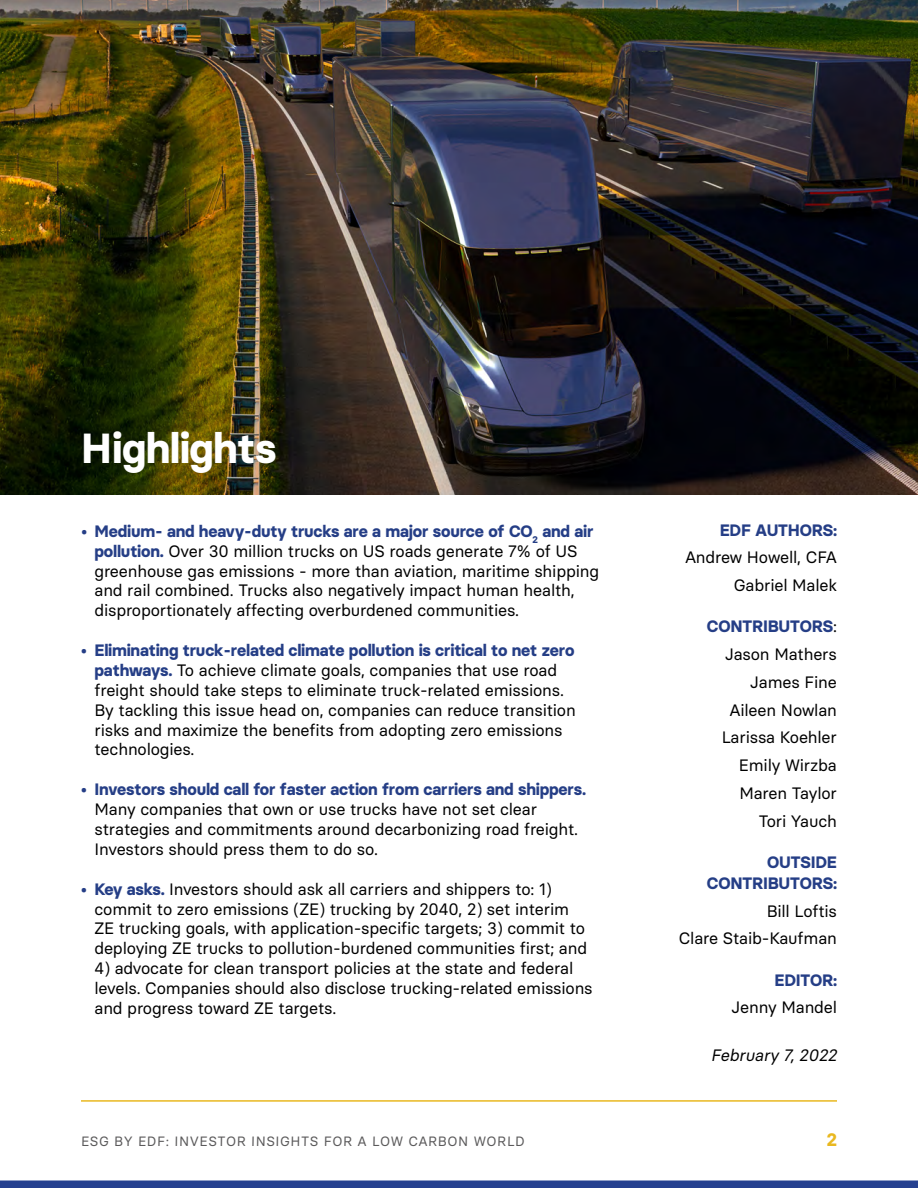
<style>
.page{position:relative;width:918px;height:1188px;background:#fff}
.page>*{position:absolute;margin:0;border:0;box-sizing:border-box;transform-origin:0 0}
.t1{font:700 42px "Basier Circle";letter-spacing:-.01em;color:#fff}
.t2{font:700 18px "Basier Circle";color:#e9b820}
.t3{font:16.5px/19.8px "Basier Circle";letter-spacing:-.01em;color:#000}
.t4{font:700 16.5px/21px "Basier Circle";letter-spacing:-.01em;color:#253e86;text-align:right}
.t5{font:italic 16.5px "Basier Circle";color:#000}
.t6{font:13.5px "Basier Circle";color:#5b5a5b}
.s1{font-weight:700;color:#253e86}
</style>
<div class="page">
<div style="left:0;top:1180px;width:918px;height:8px;background:#25408f"></div>
<hr style="left:81px;top:1100px;width:756px;height:2px;background:#e9b820">
<img style="left:0;top:0;width:918px;height:495px">
<h1 class="t1" style="left:81px;top:422px;width:197px">Highlights</h1>
<p class="t3" style="left:94px;top:521px;width:506px;text-indent:-13px"><span class="s1">• Medium- and heavy-duty trucks are a major source of CO</span><sub>2</sub> <span class="s1">and air pollution.</span> Over 30 million trucks on US roads generate 7% of US greenhouse gas emissions - more than aviation, maritime shipping and rail combined. Trucks also negatively impact human health, disproportionately affecting overburdened communities.</p>
<p class="t3" style="left:94px;top:640px;width:483px;text-indent:-13px"><span class="s1">• Eliminating truck-related climate pollution is critical to net zero pathways.</span> To achieve climate goals, companies that use road freight should take steps to eliminate truck-related emissions.<br>By tackling this issue head on, companies can reduce transition risks and maximize the benefits from adopting zero emissions technologies.</p>
<p class="t4" style="left:81px;top:779px;width:507px">• Investors should call for faster action from carriers and shippers.</p>
<p class="t3" style="left:94px;top:799px;width:485px">Many companies that own or use trucks have not set clear strategies and commitments around decarbonizing road freight.<br>Investors should press them to do so.</p>
<p class="t3" style="left:94px;top:879px;width:494px;text-indent:-13px"><span class="s1">• Key asks.</span> Investors should ask all carriers and shippers to: 1) commit to zero emissions (ZE) trucking by 2040, 2) set interim ZE trucking goals, with application-specific targets; 3) commit to deploying ZE trucks to pollution-burdened communities first; and</p>
<p class="t3" style="left:94px;top:958px;width:500px">4) advocate for clean transport policies at the state and federal levels. Companies should also disclose trucking-related emissions and progress toward ZE targets.</p>
<p class="t4" style="left:720px;top:519px;width:119px">EDF AUTHORS:</p>
<p class="t3" style="left:685px;top:543px;width:153px;line-height:27.8px;text-align:right">Andrew Howell, CFA<br>Gabriel Malek</p>
<p class="t3" style="left:707px;top:612px;width:132px;line-height:27.8px;text-align:right"><span class="s1">CONTRIBUTORS</span>:<br>Jason Mathers<br>James Fine<br>Aileen Nowlan<br>Larissa Koehler<br>Emily Wirzba<br>Maren Taylor<br>Tori Yauch</p>
<p class="t4" style="left:707px;top:851px;width:132px">OUTSIDE<br>CONTRIBUTORS:</p>
<p class="t3" style="left:679px;top:897px;width:160px;line-height:27.8px;text-align:right">Bill Loftis<br>Clare Staib-Kaufman</p>
<p class="t4" style="left:774px;top:969px;width:64px">EDITOR:</p>
<p class="t3" style="left:732px;top:997px;width:107px">Jenny Mandel</p>
<p class="t5" style="left:711px;top:1045px;width:131px">February 7, 2022</p>
<p class="t6" style="left:81px;top:1133px;width:445px">ESG BY EDF: INVESTOR INSIGHTS FOR A LOW CARBON WORLD</p>
<p class="t2" style="left:827px;top:1129px;width:12px">2</p>
</div>
